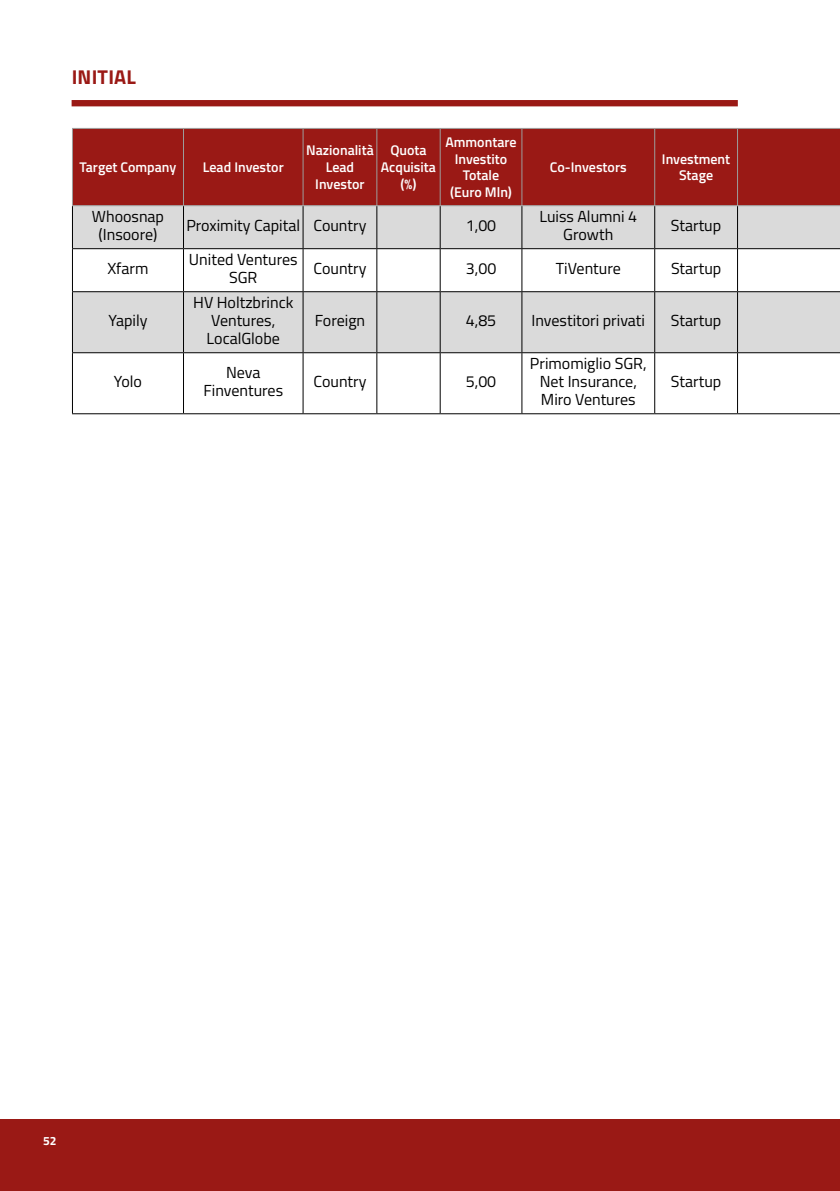
<style>
.page{position:relative;width:840px;height:1191px;background:#fff}
.page>*{position:absolute;margin:0;border:0;box-sizing:border-box;transform-origin:0 0}
.t1{font:700 20px "Titillium Web";letter-spacing:.01em;color:#9a1915}
.t2{font:16px/18px "Titillium Web";color:#000;text-align:center}
.t3{font:600 14px/16.8px "Titillium Web";color:#fff;text-align:center}
.t4{font:700 12px "Titillium Web";color:#fff}
</style>
<div class="page">
<div style="left:72px;top:100px;width:665px;height:6px;background:#9a1915"></div>
<div style="left:0;top:1119px;width:839px;height:72px;background:#9a1915"></div>
<div style="left:73px;top:129px;width:766px;height:76px;background:#9a1915"></div>
<div style="left:73px;top:206px;width:766px;height:42px;background:#dadada"></div>
<svg style="left:73px;top:249px;width:766px;height:164px"></svg>
<hr style="left:72px;top:206px;width:1px;height:42px;background:#000">
<hr style="left:183px;top:206px;width:1px;height:42px;background:#000">
<hr style="left:302px;top:206px;width:1px;height:42px;background:#000">
<hr style="left:376px;top:206px;width:1px;height:42px;background:#000">
<hr style="left:439px;top:206px;width:1px;height:42px;background:#000">
<hr style="left:521px;top:206px;width:1px;height:42px;background:#000">
<hr style="left:654px;top:206px;width:1px;height:42px;background:#000">
<hr style="left:736px;top:206px;width:1px;height:42px;background:#000">
<hr style="left:72px;top:248px;width:111px;height:1px;background:#000">
<hr style="left:72px;top:249px;width:1px;height:42px;background:#000">
<hr style="left:183px;top:248px;width:120px;height:1px;background:#000">
<hr style="left:183px;top:249px;width:1px;height:42px;background:#000">
<hr style="left:303px;top:248px;width:73px;height:1px;background:#000">
<hr style="left:302px;top:249px;width:1px;height:42px;background:#000">
<hr style="left:376px;top:248px;width:64px;height:1px;background:#000">
<hr style="left:376px;top:249px;width:1px;height:42px;background:#000">
<hr style="left:440px;top:248px;width:81px;height:1px;background:#000">
<hr style="left:439px;top:249px;width:1px;height:42px;background:#000">
<hr style="left:521px;top:248px;width:133px;height:1px;background:#000">
<hr style="left:521px;top:249px;width:1px;height:42px;background:#000">
<hr style="left:654px;top:248px;width:83px;height:1px;background:#000">
<hr style="left:654px;top:249px;width:1px;height:42px;background:#000">
<hr style="left:737px;top:248px;width:102px;height:1px;background:#000">
<hr style="left:736px;top:249px;width:1px;height:42px;background:#000">
<hr style="left:72px;top:291px;width:111px;height:1px;background:#000">
<hr style="left:72px;top:292px;width:1px;height:60px;background:#000">
<hr style="left:183px;top:291px;width:120px;height:1px;background:#000">
<hr style="left:183px;top:292px;width:1px;height:60px;background:#000">
<hr style="left:303px;top:291px;width:73px;height:1px;background:#000">
<hr style="left:302px;top:292px;width:1px;height:60px;background:#000">
<hr style="left:376px;top:291px;width:64px;height:1px;background:#000">
<hr style="left:376px;top:292px;width:1px;height:60px;background:#000">
<hr style="left:440px;top:291px;width:81px;height:1px;background:#000">
<hr style="left:439px;top:292px;width:1px;height:60px;background:#000">
<hr style="left:521px;top:291px;width:133px;height:1px;background:#000">
<hr style="left:521px;top:292px;width:1px;height:60px;background:#000">
<hr style="left:654px;top:291px;width:83px;height:1px;background:#000">
<hr style="left:654px;top:292px;width:1px;height:60px;background:#000">
<hr style="left:737px;top:291px;width:102px;height:1px;background:#000">
<hr style="left:736px;top:292px;width:1px;height:60px;background:#000">
<hr style="left:72px;top:352px;width:111px;height:1px;background:#000">
<hr style="left:72px;top:353px;width:1px;height:60px;background:#000">
<hr style="left:183px;top:352px;width:120px;height:1px;background:#000">
<hr style="left:183px;top:353px;width:1px;height:60px;background:#000">
<hr style="left:303px;top:352px;width:73px;height:1px;background:#000">
<hr style="left:302px;top:353px;width:1px;height:60px;background:#000">
<hr style="left:376px;top:352px;width:64px;height:1px;background:#000">
<hr style="left:376px;top:353px;width:1px;height:60px;background:#000">
<hr style="left:440px;top:352px;width:81px;height:1px;background:#000">
<hr style="left:439px;top:353px;width:1px;height:60px;background:#000">
<hr style="left:521px;top:352px;width:133px;height:1px;background:#000">
<hr style="left:521px;top:353px;width:1px;height:60px;background:#000">
<hr style="left:654px;top:352px;width:83px;height:1px;background:#000">
<hr style="left:654px;top:353px;width:1px;height:60px;background:#000">
<hr style="left:737px;top:352px;width:102px;height:1px;background:#000">
<hr style="left:736px;top:353px;width:1px;height:60px;background:#000">
<hr style="left:72px;top:413px;width:111px;height:1px;background:#000">
<hr style="left:183px;top:413px;width:120px;height:1px;background:#000">
<hr style="left:303px;top:413px;width:73px;height:1px;background:#000">
<hr style="left:376px;top:413px;width:64px;height:1px;background:#000">
<hr style="left:440px;top:413px;width:81px;height:1px;background:#000">
<hr style="left:521px;top:413px;width:133px;height:1px;background:#000">
<hr style="left:654px;top:413px;width:83px;height:1px;background:#000">
<hr style="left:737px;top:413px;width:102px;height:1px;background:#000">
<hr style="left:72px;top:128px;width:111px;height:1px;background:#9d9d9c">
<hr style="left:72px;top:129px;width:1px;height:76px;background:#9d9d9c">
<hr style="left:72px;top:205px;width:111px;height:1px;background:#9d9d9c">
<hr style="left:183px;top:128px;width:120px;height:1px;background:#9d9d9c">
<hr style="left:183px;top:129px;width:1px;height:76px;background:#9d9d9c">
<hr style="left:183px;top:205px;width:120px;height:1px;background:#9d9d9c">
<hr style="left:303px;top:128px;width:73px;height:1px;background:#9d9d9c">
<hr style="left:302px;top:129px;width:1px;height:76px;background:#9d9d9c">
<hr style="left:303px;top:205px;width:73px;height:1px;background:#9d9d9c">
<hr style="left:376px;top:128px;width:64px;height:1px;background:#9d9d9c">
<hr style="left:376px;top:129px;width:1px;height:76px;background:#9d9d9c">
<hr style="left:376px;top:205px;width:64px;height:1px;background:#9d9d9c">
<hr style="left:440px;top:128px;width:81px;height:1px;background:#9d9d9c">
<hr style="left:439px;top:129px;width:1px;height:76px;background:#9d9d9c">
<hr style="left:440px;top:205px;width:81px;height:1px;background:#9d9d9c">
<hr style="left:521px;top:128px;width:133px;height:1px;background:#9d9d9c">
<hr style="left:521px;top:129px;width:1px;height:76px;background:#9d9d9c">
<hr style="left:521px;top:205px;width:133px;height:1px;background:#9d9d9c">
<hr style="left:654px;top:128px;width:83px;height:1px;background:#9d9d9c">
<hr style="left:654px;top:129px;width:1px;height:76px;background:#9d9d9c">
<hr style="left:654px;top:205px;width:83px;height:1px;background:#9d9d9c">
<hr style="left:737px;top:128px;width:102px;height:1px;background:#9d9d9c">
<hr style="left:736px;top:129px;width:1px;height:76px;background:#9d9d9c">
<hr style="left:737px;top:205px;width:102px;height:1px;background:#9d9d9c">
<p class="t1" style="left:72px;top:62px;width:66px">INITIAL</p>
<p class="t3" style="left:80px;top:158px;width:98px">Target Company</p>
<p class="t3" style="left:203px;top:158px;width:82px">Lead Investor</p>
<p class="t3" style="left:306px;top:141px;width:69px">Nazionalità<br>Lead<br>Investor</p>
<p class="t3" style="left:381px;top:141px;width:57px">Quota<br>Acquisita (%)</p>
<p class="t3" style="left:445px;top:133px;width:73px">Ammontare<br>Investito<br>Totale (Euro Mln)</p>
<p class="t3" style="left:549px;top:158px;width:78px">Co-Investors</p>
<p class="t3" style="left:661px;top:150px;width:70px">Investment<br>Stage</p>
<p class="t2" style="left:92px;top:207px;width:74px">Whoosnap (Insoore)</p>
<p class="t2" style="left:186px;top:216px;width:181px">Proximity Capital Country</p>
<p class="t2" style="left:465px;top:216px;width:32px">1,00</p>
<p class="t2" style="left:539px;top:207px;width:99px">Luiss Alumni 4<br>Growth</p>
<p class="t2" style="left:670px;top:216px;width:52px">Startup</p>
<p class="t2" style="left:107px;top:259px;width:43px">Xfarm</p>
<p class="t2" style="left:189px;top:250px;width:110px">United Ventures<br>SGR</p>
<p class="t2" style="left:313px;top:259px;width:54px">Country</p>
<p class="t2" style="left:465px;top:259px;width:32px">3,00</p>
<p class="t2" style="left:555px;top:259px;width:66px">TiVenture</p>
<p class="t2" style="left:670px;top:259px;width:52px">Startup</p>
<p class="t2" style="left:108px;top:311px;width:40px">Yapily</p>
<p class="t2" style="left:193px;top:293px;width:102px">HV Holtzbrinck<br>Ventures,<br>LocalGlobe</p>
<p class="t2" style="left:314px;top:311px;width:52px">Foreign</p>
<p class="t2" style="left:465px;top:311px;width:32px">4,85</p>
<p class="t2" style="left:531px;top:311px;width:115px">Investitori privati</p>
<p class="t2" style="left:670px;top:311px;width:52px">Startup</p>
<p class="t2" style="left:114px;top:372px;width:30px">Yolo</p>
<p class="t2" style="left:203px;top:363px;width:81px">Neva<br>Finventures</p>
<p class="t2" style="left:313px;top:372px;width:54px">Country</p>
<p class="t2" style="left:465px;top:372px;width:32px">5,00</p>
<p class="t2" style="left:529px;top:354px;width:118px">Primomiglio SGR,<br>Net Insurance,<br>Miro Ventures</p>
<p class="t2" style="left:670px;top:372px;width:52px">Startup</p>
<p class="t4" style="left:43px;top:1132px;width:15px">52</p>
</div>
